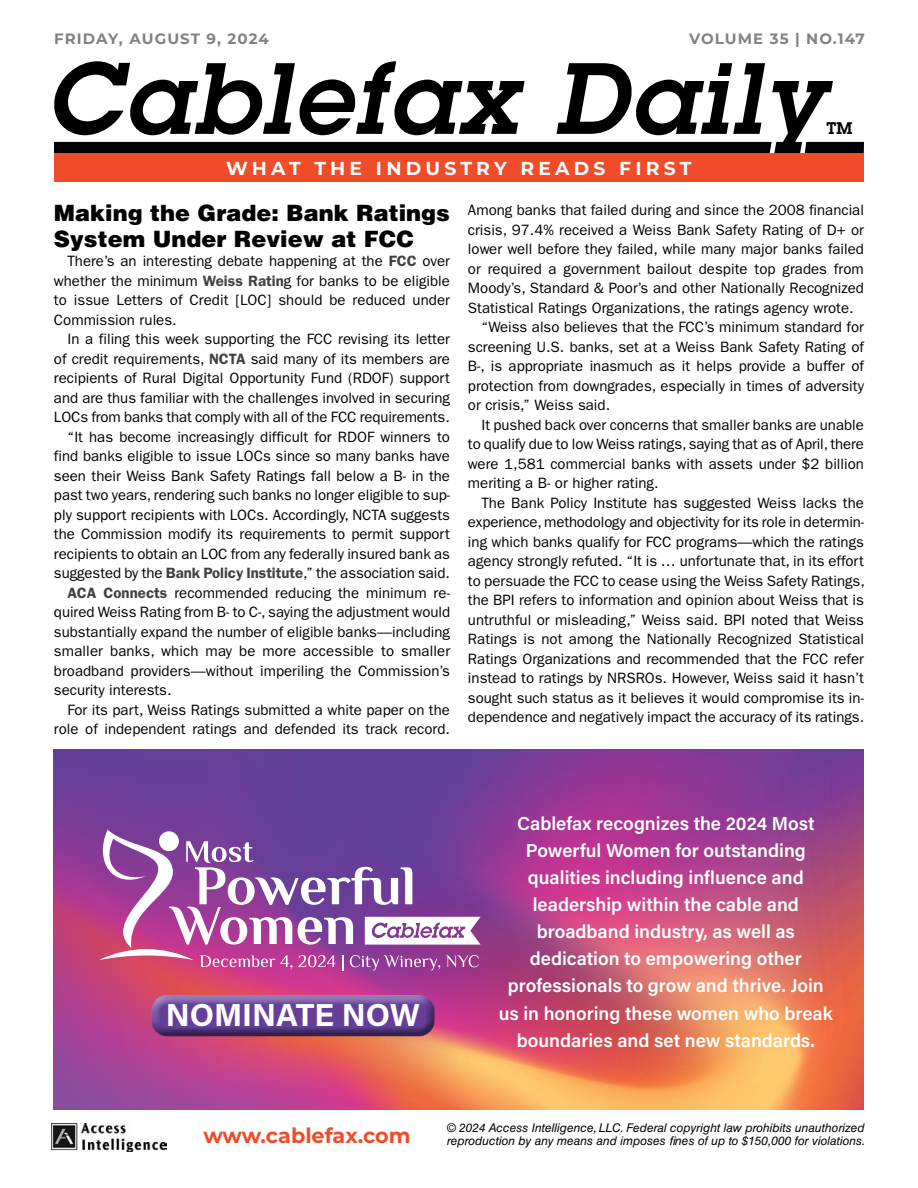
<style>
.page{position:relative;width:918px;height:1188px;background:#fff}
.page>*{position:absolute;margin:0;border:0;box-sizing:border-box;transform-origin:0 0}
.t1{font:italic 600 99px "Lubalin Graph Std";letter-spacing:.03em;color:#000}
.t2{font:700 31.8px "Acumin Pro";color:#fff}
.t3{font:900 22.5px/25.5px "Helvetica LT Std";color:#000}
.t4{font:700 21px "Montserrat";color:#f04c2a}
.t5{font:700 18.75px "Montserrat";letter-spacing:.225em;color:#fff}
.t6{font:600 18.6px/27.2px "Acumin Pro";color:#fff;text-align:center}
.t7{font:600 16.5px "Lubalin Graph Std";color:#000}
.t8{font:15px/19.5px "ITC Franklin Gothic Std";color:#000;text-align:justify}
.t9{font:700 15px "Montserrat";letter-spacing:.075em;color:#808285}
.t10{font:italic 12px/13.5px "Helvetica LT Std";color:#000}
.s1{font-weight:600;color:#414042}
</style>
<div class="page">
<div style="left:54px;top:142px;width:718px;height:11px;background:#000"></div>
<svg style="left:805px;top:142px;width:59px;height:11px"></svg>
<div style="left:54px;top:153px;width:809px;height:29px;background:#f04c2a"></div>
<img style="left:52px;top:1123px;width:115px;height:29px">
<svg style="left:53px;top:749px;width:810px;height:360px;background:#b3537e"></svg>
<svg style="left:94px;top:830px;width:387px;height:140px"></svg>
<svg style="left:441px;top:929px;width:8px;height:7px"></svg>
<div style="left:150px;top:993px;width:285px;height:34px;background:#fff;opacity:.45"></div>
<div style="left:150px;top:999px;width:285px;height:37px;background:#000;opacity:.49"></div>
<p class="t9" style="left:54px;top:28px;width:216px">FRIDAY, AUGUST 9, 2024</p>
<p class="t9" style="left:689px;top:28px;width:177px">VOLUME 35 | NO.147</p>
<h1 class="t1" style="left:46px;top:33px;width:779px">Cablefax Daily</h1>
<p class="t7" style="left:827px;top:117px;width:27px">TM</p>
<p class="t5" style="left:226px;top:155px;width:467px">WHAT THE INDUSTRY READS FIRST</p>
<h3 class="t3" style="left:54px;top:200px;width:397px">Making the Grade: Bank Ratings<br>System Under Review at FCC</h3>
<p class="t8" style="left:54px;top:252px;width:398px;text-indent:14px">There’s an interesting debate happening at the <span class="s1">FCC</span> over whether the minimum <span class="s1">Weiss Ratin</span>g for banks to be eligible to issue Letters of Credit [LOC] should be reduced under Commission rules.</p>
<p class="t8" style="left:67px;top:330px;width:384px">In a filing this week supporting the FCC revising its letter</p>
<p class="t8" style="left:54px;top:349px;width:398px">of credit requirements, <span class="s1">NCTA</span> said many of its members are</p>
<p class="t8" style="left:54px;top:369px;width:397px">recipients of Rural Digital Opportunity Fund (RDOF) support</p>
<p class="t8" style="left:54px;top:388px;width:398px">and are thus familiar with the challenges involved in securing</p>
<p class="t8" style="left:54px;top:408px;width:397px">LOCs from banks that comply with all of the FCC requirements.</p>
<p class="t8" style="left:67px;top:427px;width:384px">“It has become increasingly difficult for RDOF winners to</p>
<p class="t8" style="left:54px;top:447px;width:397px">find banks eligible to issue LOCs since so many banks have</p>
<p class="t8" style="left:54px;top:466px;width:398px">seen their Weiss Bank Safety Ratings fall below a B- in the</p>
<p class="t8" style="left:54px;top:486px;width:398px">past two years, rendering such banks no longer eligible to sup-</p>
<p class="t8" style="left:54px;top:505px;width:398px">ply support recipients with LOCs. Accordingly, NCTA suggests</p>
<p class="t8" style="left:54px;top:525px;width:398px">the Commission modify its requirements to permit support</p>
<p class="t8" style="left:54px;top:544px;width:398px">recipients to obtain an LOC from any federally insured bank as</p>
<p class="t8" style="left:54px;top:564px;width:398px">suggested by the <span class="s1">Bank Policy Institute</span>,” the association said.</p>
<p class="t8" style="left:67px;top:583px;width:384px"><span class="s1">ACA Connects</span> recommended reducing the minimum re-</p>
<p class="t8" style="left:54px;top:603px;width:398px">quired Weiss Rating from B- to C-, saying the adjustment would</p>
<p class="t8" style="left:54px;top:622px;width:398px">substantially expand the number of eligible banks—including</p>
<p class="t8" style="left:54px;top:642px;width:398px">smaller banks, which may be more accessible to smaller</p>
<p class="t8" style="left:54px;top:661px;width:398px">broadband providers—without imperiling the Commission’s</p>
<p class="t8" style="left:54px;top:681px;width:119px">security interests.</p>
<p class="t8" style="left:67px;top:700px;width:384px">For its part, Weiss Ratings submitted a white paper on the</p>
<p class="t8" style="left:54px;top:720px;width:398px">role of independent ratings and defended its track record.</p>
<p class="t8" style="left:468px;top:201px;width:398px">Among banks that failed during and since the 2008 financial</p>
<p class="t8" style="left:468px;top:220px;width:397px">crisis, 97.4% received a Weiss Bank Safety Rating of D+ or</p>
<p class="t8" style="left:468px;top:240px;width:398px">lower well before they failed, while many major banks failed</p>
<p class="t8" style="left:468px;top:259px;width:397px">or required a government bailout despite top grades from</p>
<p class="t8" style="left:468px;top:279px;width:398px">Moody’s, Standard &amp; Poor’s and other Nationally Recognized</p>
<p class="t8" style="left:468px;top:298px;width:387px">Statistical Ratings Organizations, the ratings agency wrote.</p>
<p class="t8" style="left:481px;top:318px;width:384px">“Weiss also believes that the FCC’s minimum standard for</p>
<p class="t8" style="left:468px;top:337px;width:398px">screening U.S. banks, set at a Weiss Bank Safety Rating of</p>
<p class="t8" style="left:468px;top:357px;width:398px">B-, is appropriate inasmuch as it helps provide a buffer of</p>
<p class="t8" style="left:468px;top:376px;width:398px">protection from downgrades, especially in times of adversity</p>
<p class="t8" style="left:468px;top:396px;width:144px">or crisis,” Weiss said.</p>
<p class="t8" style="left:481px;top:415px;width:384px">It pushed back over concerns that smaller banks are unable</p>
<p class="t8" style="left:468px;top:435px;width:398px">to qualify due to low Weiss ratings, saying that as of April, there</p>
<p class="t8" style="left:468px;top:454px;width:398px">were 1,581 commercial banks with assets under $2 billion</p>
<p class="t8" style="left:468px;top:474px;width:192px">meriting a B- or higher rating.</p>
<p class="t8" style="left:481px;top:493px;width:384px">The Bank Policy Institute has suggested Weiss lacks the</p>
<p class="t8" style="left:468px;top:513px;width:398px">experience, methodology and objectivity for its role in determin-</p>
<p class="t8" style="left:468px;top:532px;width:398px">ing which banks qualify for FCC programs—which the ratings</p>
<p class="t8" style="left:468px;top:552px;width:397px">agency strongly refuted. “It is … unfortunate that, in its effort</p>
<p class="t8" style="left:468px;top:571px;width:398px">to persuade the FCC to cease using the Weiss Safety Ratings,</p>
<p class="t8" style="left:468px;top:591px;width:397px">the BPI refers to information and opinion about Weiss that is</p>
<p class="t8" style="left:468px;top:610px;width:398px">untruthful or misleading,” Weiss said. BPI noted that Weiss</p>
<p class="t8" style="left:468px;top:630px;width:398px">Ratings is not among the Nationally Recognized Statistical</p>
<p class="t8" style="left:468px;top:649px;width:397px">Ratings Organizations and recommended that the FCC refer</p>
<p class="t8" style="left:468px;top:669px;width:398px">instead to ratings by NRSROs. However, Weiss said it hasn’t</p>
<p class="t8" style="left:468px;top:688px;width:398px">sought such status as it believes it would compromise its in-</p>
<p class="t8" style="left:468px;top:708px;width:398px">dependence and negatively impact the accuracy of its ratings.</p>
<h2 class="t2" style="left:166px;top:993px;width:256px">NOMINATE NOW</h2>
<p class="t6" style="left:499px;top:809px;width:336px">Cablefax recognizes the 2024 Most Powerful Women for outstanding qualities including influence and leadership within the cable and broadband industry, as well as dedication to empowering other professionals to grow and thrive. Join us in honoring these women who break boundaries and set new standards.</p>
<h3 class="t4" style="left:203px;top:1121px;width:209px">www.cablefax.com</h3>
<p class="t10" style="left:447px;top:1121px;width:420px">© 2024 Access Intelligence, LLC. Federal copyright law prohibits unauthorized reproduction by any means and imposes fines of up to $150,000 for violations.</p>
</div>
